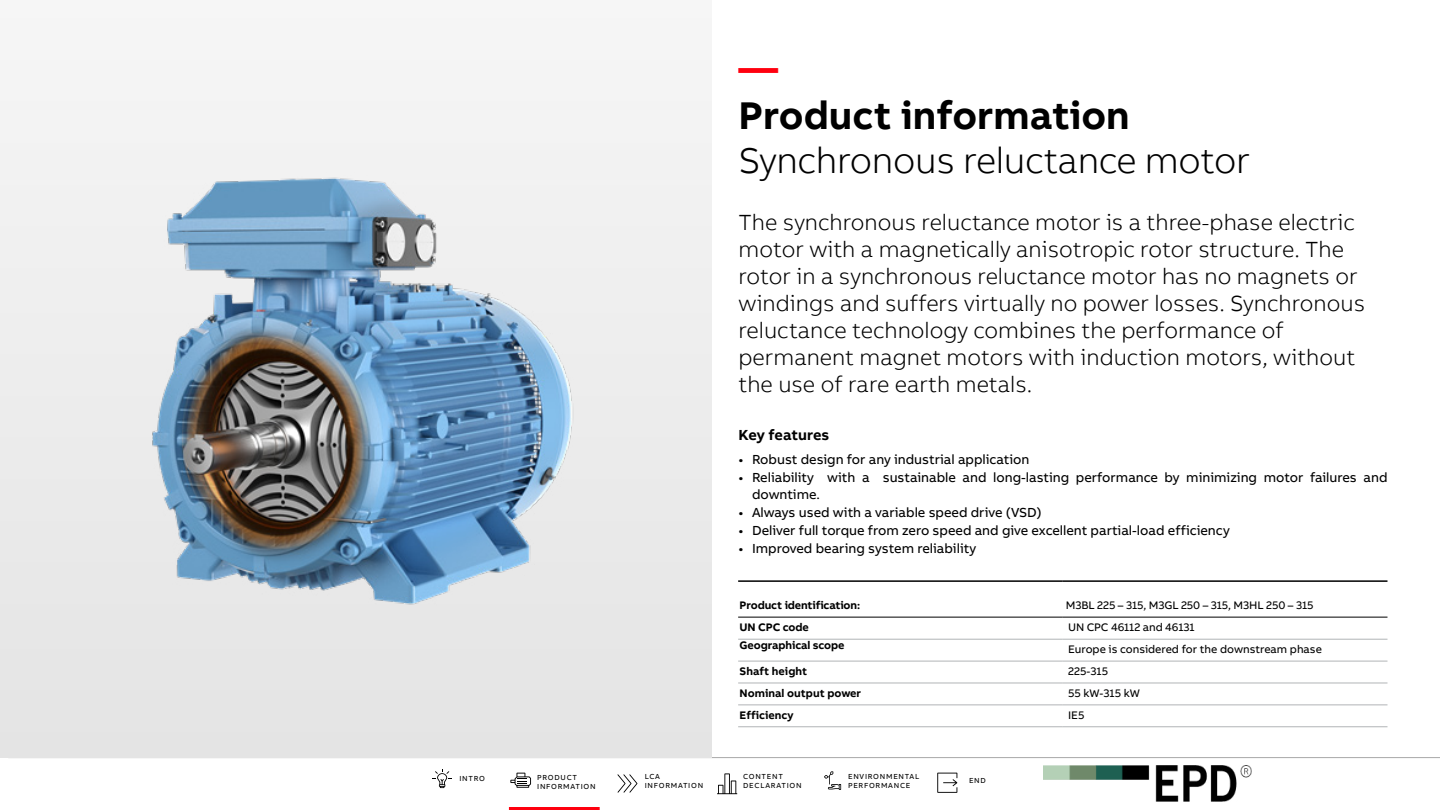
<style>
.page{position:relative;width:1440px;height:810px;background:#fff}
.page>*{position:absolute;margin:0;border:0;box-sizing:border-box;transform-origin:0 0}
.t1{font:700 39.75px "AB Bvoice Office";color:#000}
.t2{font:700 39.75px "AB Bvoice Office";color:#ff000f}
.t3{font:300 36.75px "AB Bvoice";letter-spacing:-.01em;color:#000}
.t4{font:300 22.5px/27px "AB Bvoice";color:#000}
.t5{font:700 15px "AB Bvoice Office";letter-spacing:-.01em;color:#000}
.t6{font:13.5px/16.5px "AB Bvoice Office";color:#000}
.t7{font:11.25px "AB Bvoice Office";letter-spacing:-.01em;color:#000}
.t8{font:700 11.25px "AB Bvoice Office";letter-spacing:-.01em;color:#000}
.t9{font:7.5px/9px "AB Bvoice Office";letter-spacing:.1em;color:#000}
</style>
<div class="page">
<img style="left:1044px;top:766px;width:208px;height:35px">
<hr style="left:8px;top:757px;width:1432px;height:1px;background:#a9a9a9">
<hr style="left:509px;top:807px;width:91px;height:3px;background:#ff000f">
<svg style="left:433px;top:769px;width:19px;height:19px"></svg>
<svg style="left:510px;top:773px;width:21px;height:15px"></svg>
<svg style="left:617px;top:774px;width:20px;height:19px"></svg>
<svg style="left:717px;top:773px;width:20px;height:21px"></svg>
<svg style="left:824px;top:771px;width:17px;height:19px"></svg>
<svg style="left:937px;top:773px;width:20px;height:20px"></svg>
<hr style="left:738px;top:580px;width:325px;height:2px;background:#000">
<hr style="left:1063px;top:580px;width:324px;height:2px;background:#000">
<hr style="left:738px;top:617px;width:325px;height:1px;background:#000">
<hr style="left:1063px;top:617px;width:324px;height:1px;background:#000">
<hr style="left:738px;top:639px;width:325px;height:1px;background:#b1b4b6">
<hr style="left:1063px;top:639px;width:324px;height:1px;background:#b1b4b6">
<hr style="left:738px;top:661px;width:325px;height:1px;background:#b1b4b6">
<hr style="left:1063px;top:661px;width:324px;height:1px;background:#b1b4b6">
<hr style="left:738px;top:683px;width:325px;height:1px;background:#b1b4b6">
<hr style="left:1063px;top:683px;width:324px;height:1px;background:#b1b4b6">
<hr style="left:738px;top:705px;width:325px;height:1px;background:#b1b4b6">
<hr style="left:1063px;top:705px;width:324px;height:1px;background:#b1b4b6">
<hr style="left:738px;top:727px;width:325px;height:1px;background:#b1b4b6">
<hr style="left:1063px;top:727px;width:324px;height:1px;background:#b1b4b6">
<div style="left:0;top:0;width:711px;height:758px;background:#ededed"></div>
<img style="left:152px;top:177px;width:422px;height:428px">
<h1 class="t2" style="left:739px;top:42px;width:41px">—</h1>
<h1 class="t1" style="left:739px;top:90px;width:393px">Product information</h1>
<h2 class="t3" style="left:739px;top:139px;width:513px">Synchronous reluctance motor</h2>
<p class="t4" style="left:739px;top:209px;width:628px">The synchronous reluctance motor is a three-phase electric motor with a magnetically anisotropic rotor structure. The rotor in a synchronous reluctance motor has no magnets or windings and suffers virtually no power losses. Synchronous reluctance technology combines the performance of permanent magnet motors with induction motors, without the use of rare earth metals.</p>
<p class="t5" style="left:739px;top:426px;width:92px">Key features</p>
<p class="t6" style="left:739px;top:451px;width:292px">• Robust design for any industrial application</p>
<p class="t6" style="left:752px;top:469px;width:637px;text-indent:-14px">• Reliability with a sustainable and long-lasting performance by minimizing motor failures and downtime.</p>
<p class="t6" style="left:739px;top:504px;width:305px">• Always used with a variable speed drive (VSD)</p>
<p class="t6" style="left:739px;top:522px;width:493px">• Deliver full torque from zero speed and give excellent partial-load efficiency</p>
<p class="t6" style="left:739px;top:540px;width:239px">• Improved bearing system reliability</p>
<p class="t8" style="left:740px;top:598px;width:122px">Product identification:</p>
<p class="t7" style="left:1066px;top:598px;width:249px">M3BL 225 – 315, M3GL 250 – 315, M3HL 250 – 315</p>
<p class="t8" style="left:740px;top:620px;width:71px">UN CPC code</p>
<p class="t7" style="left:1068px;top:620px;width:128px">UN CPC 46112 and 46131</p>
<p class="t8" style="left:740px;top:638px;width:106px">Geographical scope</p>
<p class="t7" style="left:1068px;top:642px;width:255px">Europe is considered for the downstream phase</p>
<p class="t8" style="left:740px;top:664px;width:69px">Shaft height</p>
<p class="t7" style="left:1068px;top:664px;width:42px">225-315</p>
<p class="t8" style="left:740px;top:686px;width:123px">Nominal output power</p>
<p class="t7" style="left:1068px;top:686px;width:73px">55 kW-315 kW</p>
<p class="t8" style="left:740px;top:708px;width:56px">Efficiency</p>
<p class="t7" style="left:1068px;top:708px;width:18px">IE5</p>
<p class="t9" style="left:743px;top:772px;width:60px">CONTENT<br>DECLARATION</p>
<p class="t9" style="left:848px;top:772px;width:73px">ENVIRONMENTAL<br>PERFORMANCE</p>
<p class="t9" style="left:459px;top:774px;width:27px">INTRO</p>
<p class="t9" style="left:645px;top:772px;width:60px">LCA<br>INFORMATION</p>
<p class="t9" style="left:969px;top:776px;width:18px">END</p>
<p class="t9" style="left:537px;top:773px;width:60px">PRODUCT<br>INFORMATION</p>
</div>
